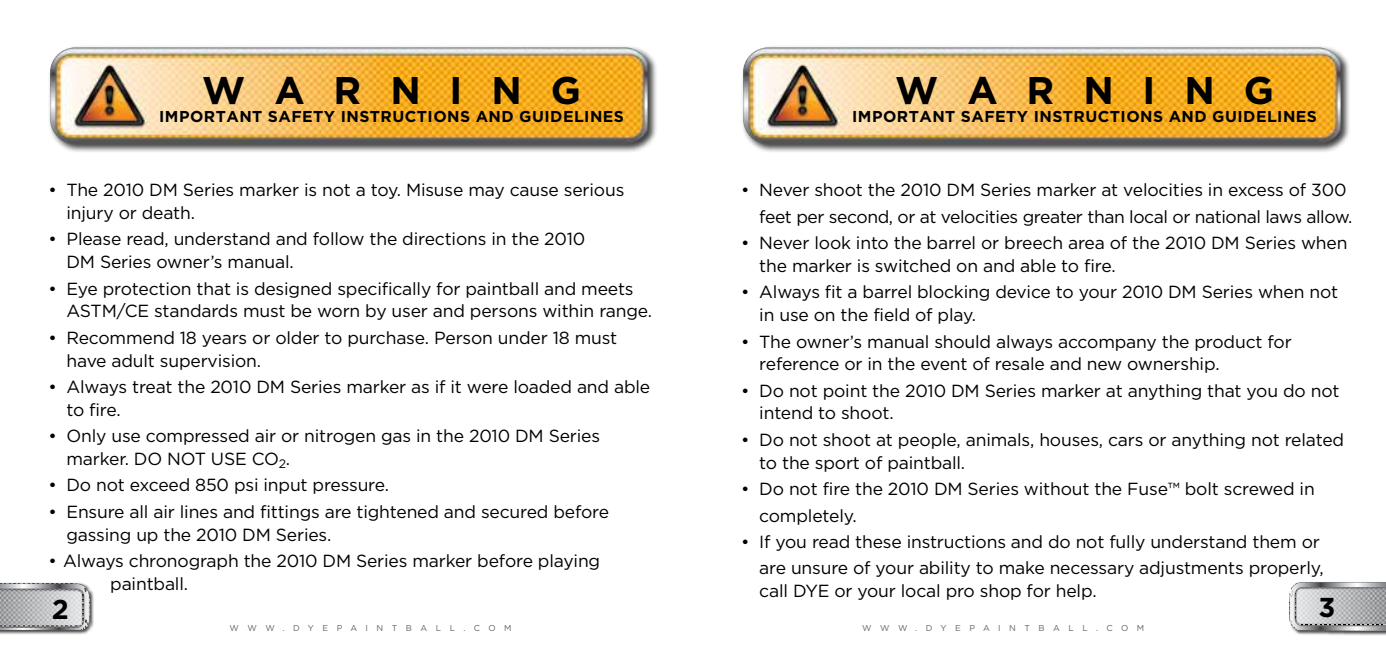
<style>
.page{position:relative;width:1386px;height:662px;background:#fff}
.page>*{position:absolute;margin:0;border:0;box-sizing:border-box;transform-origin:0 0}
.t1{font:700 38.5px "Gotham";letter-spacing:.75em;color:#000}
.t2{font:700 27.3px "Gotham";color:#000}
.t3{font:17.5px/22.8px "Gotham";letter-spacing:-.01em;color:#000}
.t4{font:700 15.75px "Gotham";letter-spacing:.03em;color:#000}
.t5{font:8.58px "Gotham";letter-spacing:.99em;color:#636466}
</style>
<div class="page">
<div style="left:48px;top:45px;width:609px;height:108px;background:#000;opacity:.75"></div>
<img style="left:50px;top:47px;width:598px;height:97px">
<div style="left:741px;top:45px;width:609px;height:108px;background:#000;opacity:.75"></div>
<img style="left:743px;top:47px;width:598px;height:97px">
<div style="left:0;top:582px;width:94px;height:52px;background:#000;opacity:.75"></div>
<svg style="left:0;top:583px;width:89px;height:47px"></svg>
<img style="left:0;top:590px;width:82px;height:35px">
<div style="left:1288px;top:581px;width:98px;height:55px;background:#000;opacity:.75"></div>
<svg style="left:1289px;top:582px;width:97px;height:49px;background:#a4a5a7"></svg>
<img style="left:1296px;top:588px;width:90px;height:35px">
<h1 class="t1" style="left:202px;top:68px;width:376px">WAR NING</h1>
<p class="t4" style="left:159px;top:108px;width:466px">IMPORTANT SAFETY INSTRUCTIONS AND GU IDELINES</p>
<h1 class="t1" style="left:895px;top:68px;width:376px">WAR NING</h1>
<p class="t4" style="left:852px;top:108px;width:466px">IMPORTANT SAFETY INSTRUCTIONS AND GU IDELINES</p>
<p class="t3" style="left:759px;top:176px;width:595px;line-height:26.4px;text-indent:-18px">• Never shoot the 2010 DM Series marker at velocities in excess of 300 feet per second, or at velocities greater than local or national laws allow.</p>
<p class="t3" style="left:759px;top:231px;width:590px;text-indent:-18px">• Never look into the barrel or breech area of the 2010 DM Series when the marker is switched on and able to fire.</p>
<p class="t3" style="left:759px;top:280px;width:580px;text-indent:-18px">• Always fit a barrel blocking device to your 2010 DM Series when not in use on the field of play.</p>
<p class="t3" style="left:759px;top:329px;width:534px;text-indent:-18px">• The owner’s manual should always accompany the product for reference or in the event of resale and new ownership.</p>
<p class="t3" style="left:759px;top:379px;width:582px;text-indent:-18px">• Do not point the 2010 DM Series marker at anything that you do not intend to shoot.</p>
<p class="t3" style="left:759px;top:428px;width:586px;text-indent:-18px">• Do not shoot at people, animals, houses, cars or anything not related to the sport of paintball.</p>
<p class="t3" style="left:759px;top:475px;width:557px;line-height:26.4px;text-indent:-18px">• Do not fire the 2010 DM Series without the Fuse™ bolt screwed in completely.</p>
<p class="t3" style="left:741px;top:528px;width:584px;line-height:26.4px;text-align:right">• If you read these instructions and do not fully understand them or are unsure of your ability to make necessary adjustments properly,</p>
<p class="t3" style="left:759px;top:579px;width:46px">call DYE</p>
<p class="t3" style="left:834px;top:579px;width:264px">or your local pro shop for help.</p>
<p class="t3" style="left:66px;top:178px;width:559px;text-indent:-18px">• The 2010 DM Series marker is not a toy. M isuse may cause serious injury or death.</p>
<p class="t3" style="left:48px;top:227px;width:539px">• Please read, understand and follow the directions in the 2010<br>DM</p>
<p class="t3" style="left:100px;top:250px;width:195px">Series owner’s manual.</p>
<p class="t3" style="left:48px;top:277px;width:605px">• Eye protection that is designed specifically for paintball and meets<br>ASTM/CE standards must be worn by user and persons within range.</p>
<p class="t3" style="left:66px;top:326px;width:552px;text-indent:-18px">• Recommend 18 years or older to purchase. Person under 18 must have adult supervision.</p>
<p class="t3" style="left:66px;top:375px;width:585px;text-indent:-18px">• Always treat the 2010 DM Series marker as if it were loaded and able to fire.</p>
<p class="t3" style="left:66px;top:424px;width:535px;text-indent:-18px">• Only use compressed air or nitrogen gas in the 2010 DM Series marker. DO NOT</p>
<p class="t3" style="left:211px;top:447px;width:81px">USE CO<sub>2</sub>.</p>
<p class="t3" style="left:48px;top:473px;width:342px">• Do not exceed 850 psi input pressure.</p>
<p class="t3" style="left:66px;top:500px;width:544px;text-indent:-18px">• Ensure all air lines and fittings are tightened and secured before gassing up the 2010 DM Series.</p>
<p class="t3" style="left:110px;top:549px;width:491px;text-indent:-62px">• Always chronograph the 2010 DM Series marker before playing paintball.</p>
<h2 class="t2" style="left:52px;top:593px;width:19px">2</h2>
<h2 class="t2" style="left:1318px;top:591px;width:18px">3</h2>
<p class="t5" style="left:230px;top:623px;width:284px">www.dyepaintball.com</p>
<p class="t5" style="left:862px;top:623px;width:284px">www.dyepaintball.com</p>
</div>
